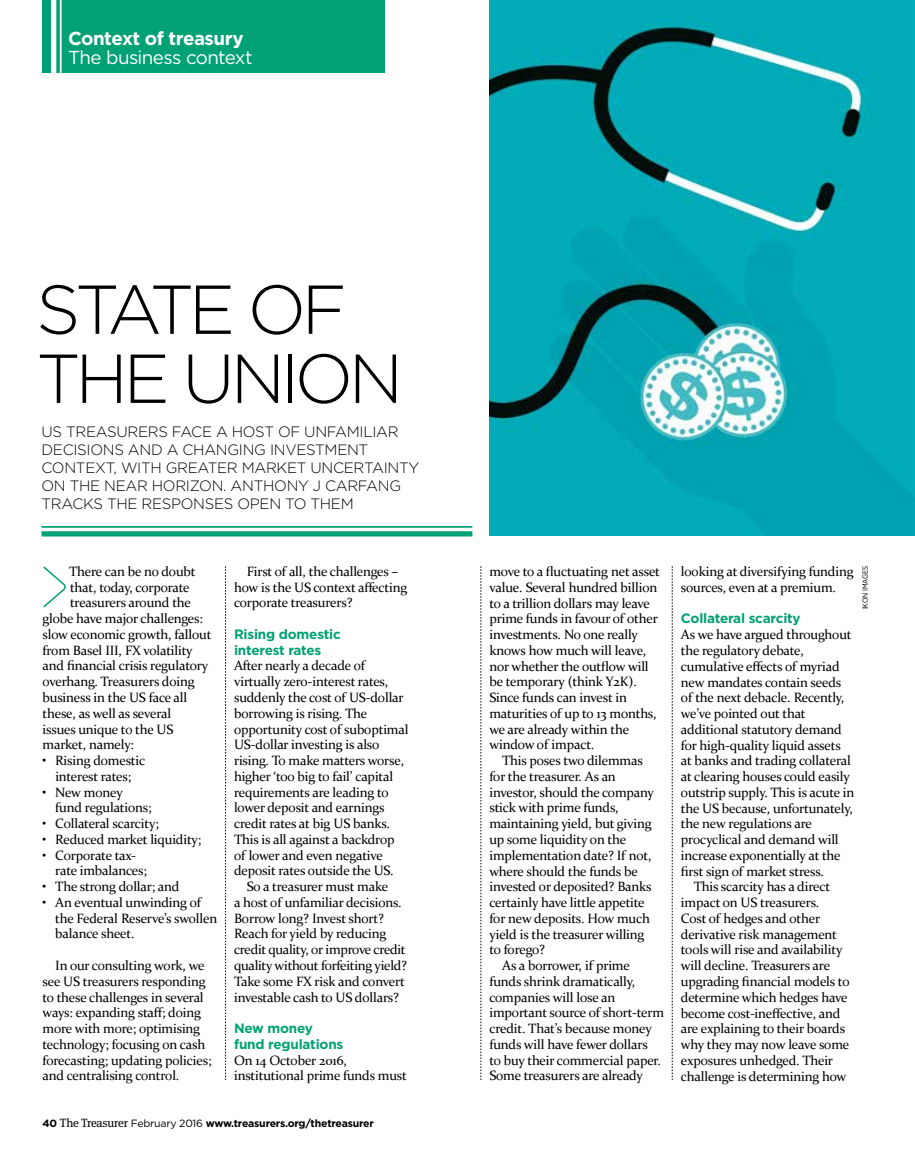
<style>
.page{position:relative;width:915px;height:1170px;background:#fff}
.page>*{position:absolute;margin:0;border:0;box-sizing:border-box;transform-origin:0 0}
.t1{font:300 69px/69px "Gotham";letter-spacing:-.07em;color:#000}
.t2{font:18.75px "Gotham";letter-spacing:-.035em;color:#fff}
.t3{font:700 18.75px "Gotham";letter-spacing:-.025em;color:#fff}
.t4{font:300 15px/18px "Gotham";letter-spacing:-.02em;color:#000}
.t5{font:13.5px/15.8px "Constantia";letter-spacing:-.015em;color:#000}
.t6{font:700 13.5px/15.8px "Gotham";letter-spacing:-.015em;color:#00a174}
.t7{font:700 10.5px "Gotham";letter-spacing:-.02em;color:#000}
.t8{font:7.5px "Gotham Narrow";letter-spacing:-.01em;color:#000}
.s1{font-family:"Meta Serif";font-weight:400;font-size:12px}
.s2{font-weight:400}
</style>
<div class="page">
<svg style="left:43px;top:566px;width:23px;height:41px"></svg>
<hr style="left:41px;top:526px;width:431px;height:1px;background:#00a174">
<div style="left:41px;top:531px;width:431px;height:5px;background:#00a174"></div>
<svg style="left:225px;top:566px;width:1px;height:514px"></svg>
<svg style="left:480px;top:566px;width:1px;height:514px"></svg>
<svg style="left:671px;top:566px;width:1px;height:514px"></svg>
<div style="left:43px;top:0;width:342px;height:72px;background:#00a174"></div>
<hr style="left:60px;top:0;width:2px;height:73px;background:#fff">
<div style="left:51px;top:0;width:5px;height:73px;background:#fff"></div>
<img style="left:489px;top:0;width:425px;height:535px">
<h2 class="t3" style="left:68px;top:26px;width:177px">Context of treasury</h2>
<h2 class="t2" style="left:68px;top:45px;width:186px">The business context</h2>
<h1 class="t1" style="left:36px;top:273px;width:368px">STATE OF<br>THE UNION</h1>
<p class="t4" style="left:41px;top:422px;width:379px">US TREASURERS FACE A HOST OF UNFAMILIAR DECISIONS AND A CHANGING INVESTMENT CONTEXT, WITH GREATER MARKET UNCERTAINTY ON THE NEAR HORIZON. ANTHONY J CARFANG TRACKS THE RESPONSES OPEN TO THEM</p>
<p class="t5" style="left:69px;top:562px;width:128px">There can be no doubt</p>
<p class="t5" style="left:70px;top:578px;width:121px">that, today, corporate</p>
<p class="t5" style="left:70px;top:594px;width:122px">treasurers around the</p>
<p class="t5" style="left:43px;top:610px;width:162px">globe have major challenges:</p>
<p class="t5" style="left:43px;top:625px;width:170px">slow economic growth, fallout</p>
<p class="t5" style="left:43px;top:641px;width:152px">from Basel III, FX volatility</p>
<p class="t5" style="left:43px;top:657px;width:167px">and financial crisis regulatory</p>
<p class="t5" style="left:43px;top:673px;width:153px">overhang. Treasurers doing</p>
<p class="t5" style="left:43px;top:689px;width:146px">business in the US face all</p>
<p class="t5" style="left:43px;top:704px;width:130px">these, as well as several</p>
<p class="t5" style="left:43px;top:720px;width:132px">issues unique to the US</p>
<p class="t5" style="left:43px;top:736px;width:93px">market, namely:</p>
<p class="t5" style="left:43px;top:752px;width:104px;text-align:center">• Rising domestic interest rates;</p>
<p class="t5" style="left:55px;top:783px;width:98px;text-indent:-13px">• New money fund regulations;</p>
<p class="t5" style="left:43px;top:815px;width:118px">• Collateral scarcity;</p>
<p class="t5" style="left:43px;top:830px;width:160px">• Reduced market liquidity;</p>
<p class="t5" style="left:55px;top:846px;width:93px;text-indent:-13px">• Corporate tax&shy;rate imbalances;</p>
<p class="t5" style="left:43px;top:878px;width:138px">• The strong dollar; and</p>
<p class="t5" style="left:55px;top:893px;width:163px;text-indent:-13px">• An eventual unwinding of the Federal Reserve’s swollen balance sheet.</p>
<p class="t5" style="left:43px;top:956px;width:170px;text-indent:13px">In our consulting work, we see US treasurers responding to these challenges in several ways: expanding staff; doing more with more; optimising technology; focusing on cash forecasting; updating policies; and centralising control.</p>
<p class="t5" style="left:234px;top:562px;width:175px;text-indent:13px">First of all, the challenges – how is the US context affecting corporate treasurers?</p>
<p class="t6" style="left:234px;top:626px;width:108px">Rising domestic interest rates</p>
<p class="t5" style="left:234px;top:657px;width:132px">After nearly a decade of</p>
<p class="t5" style="left:234px;top:673px;width:156px">virtually zero-interest rates,</p>
<p class="t5" style="left:234px;top:688px;width:171px">suddenly the cost of US-dollar</p>
<p class="t5" style="left:234px;top:704px;width:135px">borrowing is rising. The</p>
<p class="t5" style="left:234px;top:720px;width:176px">opportunity cost of suboptimal</p>
<p class="t5" style="left:234px;top:736px;width:147px">US-dollar investing is also</p>
<p class="t5" style="left:234px;top:752px;width:172px">rising. To make matters worse,</p>
<p class="t5" style="left:234px;top:767px;width:161px">higher ‘too big to fail’ capital</p>
<p class="t5" style="left:234px;top:783px;width:156px">requirements are leading to</p>
<p class="t5" style="left:234px;top:799px;width:152px">lower deposit and earnings</p>
<p class="t5" style="left:234px;top:815px;width:157px">credit rates at big US banks.</p>
<p class="t5" style="left:234px;top:830px;width:162px">This is all against a backdrop</p>
<p class="t5" style="left:234px;top:846px;width:150px">of lower and even negative</p>
<p class="t5" style="left:234px;top:862px;width:161px">deposit rates outside the US.</p>
<p class="t5" style="left:247px;top:878px;width:143px">So a treasurer must make</p>
<p class="t5" style="left:234px;top:893px;width:169px">a host of unfamiliar decisions.</p>
<p class="t5" style="left:234px;top:909px;width:151px">Borrow long? Invest short?</p>
<p class="t5" style="left:234px;top:925px;width:154px">Reach for yield by reducing</p>
<p class="t5" style="left:234px;top:941px;width:173px">credit quality, or improve credit</p>
<p class="t5" style="left:234px;top:956px;width:174px">quality without forfeiting yield?</p>
<p class="t5" style="left:234px;top:972px;width:172px">Take some FX risk and convert</p>
<p class="t5" style="left:234px;top:988px;width:166px">investable cash to US dollars?</p>
<p class="t6" style="left:234px;top:1020px;width:111px">New money fund regulations</p>
<p class="t5" style="left:234px;top:1051px;width:174px">On 14 October 2016, institutional prime funds must</p>
<p class="t7" style="left:43px;top:1116px;width:332px">40 <span class="s1">The Treasurer</span> <span class="s2">February 2016</span> www.treasurers.org/thetreasurer</p>
<p class="t5" style="left:489px;top:563px;width:172px">move to a fluctuating net asset value. Several hundred billion to a trillion dollars may leave prime funds in favour of other investments. No one really knows how much will leave, nor whether the outflow will be temporary (think Y2K).<br>Since funds can invest in maturities of up to 13 months, we are already within the window of impact.</p>
<p class="t5" style="left:502px;top:752px;width:142px">This poses two dilemmas</p>
<p class="t5" style="left:489px;top:767px;width:128px">for the treasurer. As an</p>
<p class="t5" style="left:489px;top:783px;width:166px">investor, should the company</p>
<p class="t5" style="left:489px;top:799px;width:131px">stick with prime funds,</p>
<p class="t5" style="left:489px;top:815px;width:164px">maintaining yield, but giving</p>
<p class="t5" style="left:489px;top:830px;width:138px">up some liquidity on the</p>
<p class="t5" style="left:489px;top:846px;width:164px">implementation date? If not,</p>
<p class="t5" style="left:489px;top:862px;width:150px">where should the funds be</p>
<p class="t5" style="left:489px;top:878px;width:164px">invested or deposited? Banks</p>
<p class="t5" style="left:489px;top:893px;width:157px">certainly have little appetite</p>
<p class="t5" style="left:489px;top:909px;width:162px">for new deposits. How much</p>
<p class="t5" style="left:489px;top:925px;width:156px">yield is the treasurer willing</p>
<p class="t5" style="left:489px;top:941px;width:57px">to forego?</p>
<p class="t5" style="left:502px;top:956px;width:129px">As a borrower, if prime</p>
<p class="t5" style="left:489px;top:972px;width:147px">funds shrink dramatically,</p>
<p class="t5" style="left:489px;top:988px;width:127px">companies will lose an</p>
<p class="t5" style="left:489px;top:1004px;width:176px">important source of short-term</p>
<p class="t5" style="left:489px;top:1019px;width:164px">credit. That’s because money</p>
<p class="t5" style="left:489px;top:1035px;width:160px">funds will have fewer dollars</p>
<p class="t5" style="left:489px;top:1051px;width:173px">to buy their commercial paper.</p>
<p class="t5" style="left:489px;top:1067px;width:155px">Some treasurers are already</p>
<p class="t5" style="left:680px;top:563px;width:174px">looking at diversifying funding sources, even at a premium.</p>
<p class="t6" style="left:680px;top:610px;width:121px">Collateral scarcity</p>
<p class="t5" style="left:680px;top:626px;width:172px">As we have argued throughout</p>
<p class="t5" style="left:680px;top:642px;width:125px">the regulatory debate,</p>
<p class="t5" style="left:680px;top:657px;width:160px">cumulative effects of myriad</p>
<p class="t5" style="left:680px;top:673px;width:162px">new mandates contain seeds</p>
<p class="t5" style="left:680px;top:689px;width:165px">of the next debacle. Recently,</p>
<p class="t5" style="left:680px;top:705px;width:126px">we’ve pointed out that</p>
<p class="t5" style="left:680px;top:720px;width:162px">additional statutory demand</p>
<p class="t5" style="left:680px;top:736px;width:161px">for high-quality liquid assets</p>
<p class="t5" style="left:680px;top:752px;width:171px">at banks and trading collateral</p>
<p class="t5" style="left:680px;top:768px;width:170px">at clearing houses could easily</p>
<p class="t5" style="left:680px;top:783px;width:175px">outstrip supply. This is acute in</p>
<p class="t5" style="left:680px;top:799px;width:173px">the US because, unfortunately,</p>
<p class="t5" style="left:680px;top:815px;width:132px">the new regulations are</p>
<p class="t5" style="left:680px;top:831px;width:159px">procyclical and demand will</p>
<p class="t5" style="left:680px;top:846px;width:161px">increase exponentially at the</p>
<p class="t5" style="left:680px;top:862px;width:144px">first sign of market stress.</p>
<p class="t5" style="left:693px;top:878px;width:138px">This scarcity has a direct</p>
<p class="t5" style="left:680px;top:894px;width:140px">impact on US treasurers.</p>
<p class="t5" style="left:680px;top:909px;width:141px">Cost of hedges and other</p>
<p class="t5" style="left:680px;top:925px;width:157px">derivative risk management</p>
<p class="t5" style="left:680px;top:941px;width:163px">tools will rise and availability</p>
<p class="t5" style="left:680px;top:957px;width:151px">will decline. Treasurers are</p>
<p class="t5" style="left:680px;top:972px;width:170px">upgrading financial models to</p>
<p class="t5" style="left:680px;top:988px;width:168px">determine which hedges have</p>
<p class="t5" style="left:680px;top:1004px;width:161px">become cost-ineffective, and</p>
<p class="t5" style="left:680px;top:1020px;width:166px">are explaining to their boards</p>
<p class="t5" style="left:680px;top:1035px;width:170px">why they may now leave some</p>
<p class="t5" style="left:680px;top:1051px;width:154px">exposures unhedged. Their</p>
<p class="t5" style="left:680px;top:1067px;width:167px">challenge is determining how</p>
<p class="t8" style="left:860px;top:609px;width:45px;rotate:-90deg">IKON IMAGES</p>
</div>
